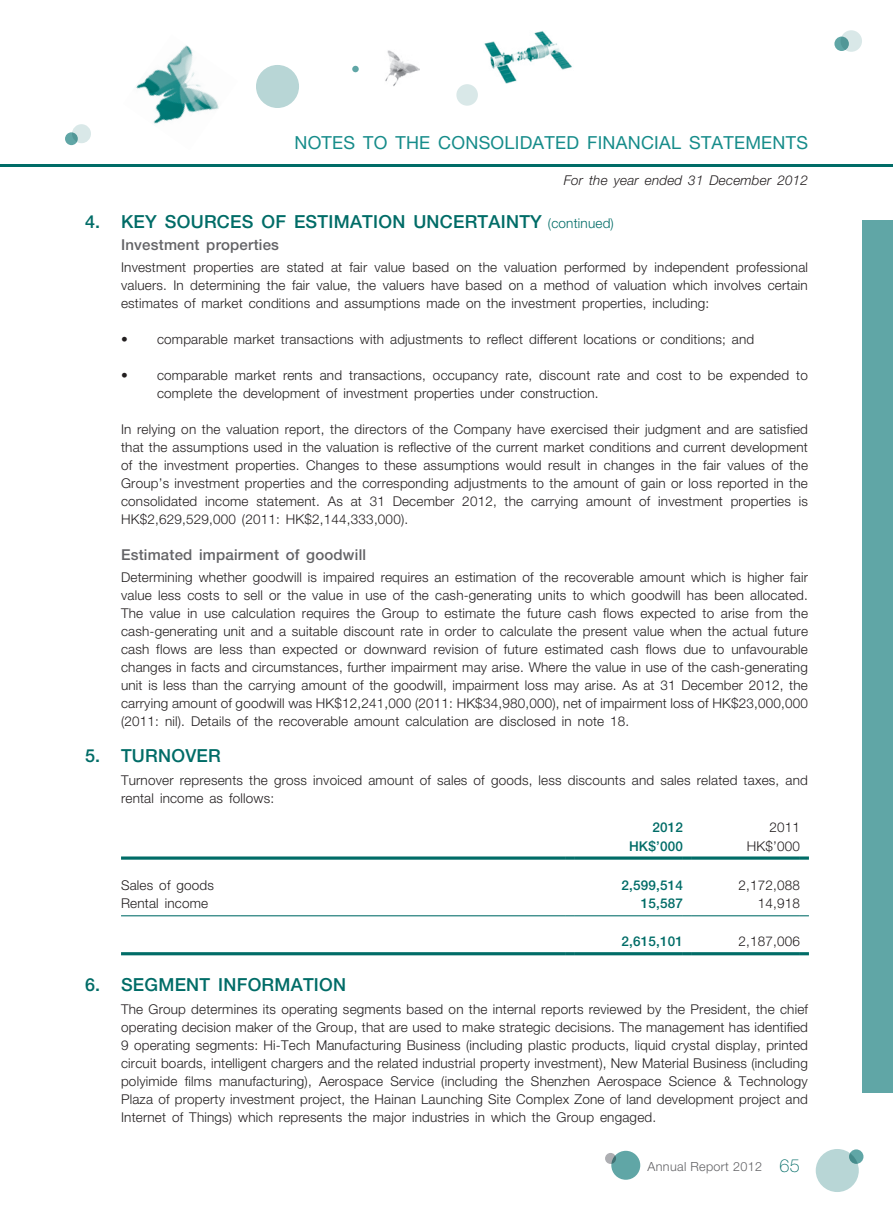
<style>
.page{position:relative;width:893px;height:1212px;background:#fff}
.page>*{position:absolute;margin:0;border:0;box-sizing:border-box;transform-origin:0 0}
._03_H1{font:500 18px "Helvetica Neue LT Std";letter-spacing:.015em;color:#006c67}
.t1{font:18px "Helvetica Neue LT Std";letter-spacing:.015em;color:#168c8a}
._04___H2{font:500 15px "Helvetica Neue LT Std";letter-spacing:.015em;color:#636366}
._12___P2{font:300 13.5px/18px "Helvetica Neue LT Std";letter-spacing:.015em;color:#231f20;text-align:justify}
._08____IN2{font:300 13.5px/18px "Helvetica Neue LT Std";letter-spacing:.015em;color:#231f20}
._31_table_tab_6pt{font:500 13.5px "Helvetica Neue LT Std";letter-spacing:.015em;color:#006c67}
._31_table_tab_6pt-2{font:300 13.5px "Helvetica Neue LT Std";letter-spacing:.015em;color:#231f20}
.t2{font:italic 300 13.5px "Helvetica Neue LT Std";letter-spacing:.015em;color:#231f20}
._15_Table_Stub{font:300 13.5px "Helvetica Neue LT Std";letter-spacing:.015em;color:#231f20}
.t3{font:300 12.6px "Helvetica Neue LT Std";letter-spacing:.025em;color:#636366}
.s1{font-weight:300;font-size:13.5px}
.s2{font-weight:100;font-size:18px;color:#006c67}
</style>
<div class="page">
<div style="left:816px;top:1149px;width:43px;height:43px;background:#b8d6d6;border-radius:50%"></div>
<svg style="left:849px;top:1149px;width:14px;height:15px"></svg>
<div style="left:611px;top:1151px;width:29px;height:29px;background:#60a6a6;border-radius:50%"></div>
<svg style="left:605px;top:1153px;width:11px;height:11px"></svg>
<img style="left:385px;top:50px;width:35px;height:36px">
<div style="left:72px;top:124px;width:19px;height:19px;background:#d9e8e8;border-radius:50%"></div>
<div style="left:840px;top:30px;width:22px;height:22px;background:#d9e8e8;border-radius:50%"></div>
<div style="left:456px;top:84px;width:22px;height:22px;background:#d9e8e8;border-radius:50%"></div>
<svg style="left:65px;top:132px;width:13px;height:13px"></svg>
<div style="left:834px;top:37px;width:15px;height:14px;background:#60a6a6;border-radius:50%"></div>
<div style="left:256px;top:65px;width:43px;height:43px;background:#b8d6d6;border-radius:50%"></div>
<div style="left:352px;top:66px;width:7px;height:6px;background:#60a6a6;border-radius:50%"></div>
<img style="left:484px;top:31px;width:88px;height:53px">
<hr style="left:0;top:164px;width:893px;height:3px;background:#006c67">
<img style="left:136px;top:45px;width:83px;height:79px">
<div style="left:862px;top:220px;width:31px;height:872px;background:#60a6a6"></div>
<svg style="left:121px;top:856px;width:445px;height:4px;background:#338985"></svg>
<svg style="left:566px;top:856px;width:9px;height:4px"></svg>
<svg style="left:575px;top:856px;width:108px;height:4px"></svg>
<svg style="left:683px;top:856px;width:9px;height:4px"></svg>
<svg style="left:692px;top:856px;width:108px;height:4px"></svg>
<svg style="left:800px;top:856px;width:9px;height:4px"></svg>
<hr style="left:121px;top:952px;width:445px;height:3px;background:#006c67">
<svg style="left:566px;top:952px;width:9px;height:3px"></svg>
<hr style="left:575px;top:952px;width:108px;height:3px;background:#006c67">
<svg style="left:683px;top:952px;width:9px;height:3px"></svg>
<hr style="left:692px;top:952px;width:108px;height:3px;background:#006c67">
<svg style="left:800px;top:952px;width:9px;height:3px"></svg>
<hr style="left:121px;top:915px;width:445px;height:1px;background:#006c67">
<hr style="left:575px;top:915px;width:108px;height:1px;background:#006c67">
<hr style="left:692px;top:915px;width:108px;height:1px;background:#006c67">
<h1 class="t1" style="left:294px;top:132px;width:515px">NOTES TO THE CONSOLIDATED FINANCIAL STATEMENTS</h1>
<p class="t2" style="left:564px;top:172px;width:246px">For the year ended 31 December 2012</p>
<p class="_03_H1" style="left:85px;top:210px;width:530px">4. KEY SOURCES OF ESTIMATION UNCERTAINTY <span class="s1">(continued)</span></p>
<p class="_04___H2" style="left:121px;top:236px;width:159px">Investment properties</p>
<p class="_12___P2" style="left:121px;top:258px;width:688px">Investment properties are stated at fair value based on the valuation performed by independent professional valuers. In determining the fair value, the valuers have based on a method of valuation which involves certain estimates of market conditions and assumptions made on the investment properties, including:</p>
<p class="_08____IN2" style="left:121px;top:330px;width:635px">• comparable market transactions with adjustments to reflect different locations or conditions; and</p>
<p class="_08____IN2" style="left:157px;top:366px;width:652px;text-indent:-36px">• comparable market rents and transactions, occupancy rate, discount rate and cost to be expended to complete the development of investment properties under construction.</p>
<p class="_12___P2" style="left:121px;top:420px;width:688px">In relying on the valuation report, the directors of the Company have exercised their judgment and are satisfied that the assumptions used in the valuation is reflective of the current market conditions and current development of the investment properties. Changes to these assumptions would result in changes in the fair values of the Group’s investment properties and the corresponding adjustments to the amount of gain or loss reported in the consolidated income statement. As at 31 December 2012, the carrying amount of investment properties is HK$2,629,529,000 (2011: HK$2,144,333,000).</p>
<p class="_04___H2" style="left:121px;top:546px;width:247px">Estimated impairment of goodwill</p>
<p class="_12___P2" style="left:121px;top:568px;width:688px">Determining whether goodwill is impaired requires an estimation of the recoverable amount which is higher fair value less costs to sell or the value in use of the cash-generating units to which goodwill has been allocated.<br>The value in use calculation requires the Group to estimate the future cash flows expected to arise from the cash-generating unit and a suitable discount rate in order to calculate the present value when the actual future cash flows are less than expected or downward revision of future estimated cash flows due to unfavourable changes in facts and circumstances, further impairment may arise. Where the value in use of the cash-generating unit is less than the carrying amount of the goodwill, impairment loss may arise. As at 31 December 2012, the carrying amount of goodwill was HK$12,241,000 (2011: HK$34,980,000), net of impairment loss of HK$23,000,000 (2011: nil). Details of the recoverable amount calculation are disclosed in note 18.</p>
<p class="_03_H1" style="left:85px;top:745px;width:137px">5. TURNOVER</p>
<p class="_12___P2" style="left:121px;top:770px;width:688px">Turnover represents the gross invoiced amount of sales of goods, less discounts and sales related taxes, and rental income as follows:</p>
<p class="_31_table_tab_6pt" style="left:652px;top:819px;width:32px">2012</p>
<p class="_31_table_tab_6pt-2" style="left:769px;top:819px;width:32px">2011</p>
<p class="_31_table_tab_6pt" style="left:629px;top:838px;width:55px">HK$’000</p>
<p class="_31_table_tab_6pt-2" style="left:747px;top:837px;width:55px">HK$’000</p>
<p class="_15_Table_Stub" style="left:121px;top:876px;width:94px">Sales of goods</p>
<p class="_31_table_tab_6pt" style="left:621px;top:877px;width:63px">2,599,514</p>
<p class="_31_table_tab_6pt-2" style="left:738px;top:876px;width:63px">2,172,088</p>
<p class="_15_Table_Stub" style="left:121px;top:895px;width:89px">Rental income</p>
<p class="_31_table_tab_6pt" style="left:641px;top:895px;width:44px">15,587</p>
<p class="_31_table_tab_6pt-2" style="left:758px;top:895px;width:44px">14,918</p>
<p class="_31_table_tab_6pt" style="left:621px;top:933px;width:63px">2,615,101</p>
<p class="_31_table_tab_6pt-2" style="left:738px;top:933px;width:63px">2,187,006</p>
<p class="_03_H1" style="left:85px;top:974px;width:263px">6. SEGMENT INFORMATION</p>
<p class="_12___P2" style="left:121px;top:999px;width:688px">The Group determines its operating segments based on the internal reports reviewed by the President, the chief operating decision maker of the Group, that are used to make strategic decisions. The management has identified 9 operating segments: Hi-Tech Manufacturing Business (including plastic products, liquid crystal display, printed circuit boards, intelligent chargers and the related industrial property investment), New Material Business (including polyimide films manufacturing), Aerospace Service (including the Shenzhen Aerospace Science &amp; Technology Plaza of property investment project, the Hainan Launching Site Complex Zone of land development project and Internet of Things) which represents the major industries in which the Group engaged.</p>
<p class="t3" style="left:648px;top:1158px;width:154px">Annual Report 2012 <span class="s2">65</span></p>
</div>
